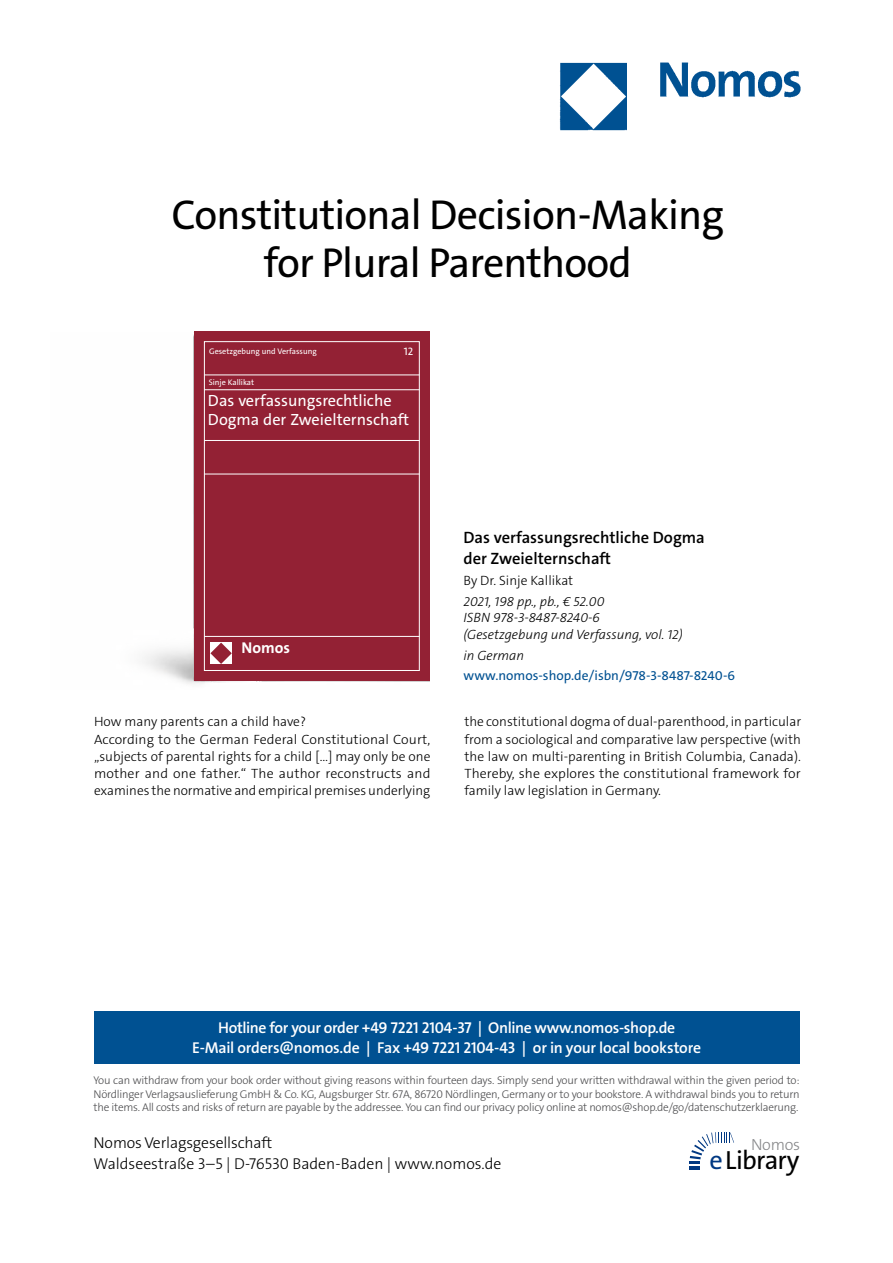
<style>
.page{position:relative;width:893px;height:1263px;background:#fff}
.page>*{position:absolute;margin:0;border:0;box-sizing:border-box;transform-origin:0 0}
.t1{font:42px/48px "The Sans Os F";letter-spacing:-.02em;color:#000;text-align:center}
.t2{font:26.4px "The Sans Os F";letter-spacing:-.03em;color:#000}
.t3{font:600 16.5px/21px "The Sans C5";color:#000}
.t4{font:16.35px/18.5px "The Sans C5";color:#fff}
.t5{font:300 16.2px "The Sans Os F";letter-spacing:-.02em;color:#87888a}
.t6{font:600 15.75px/21px "The Sans Os F";letter-spacing:-.02em;color:#fff;text-align:center}
.t7{font:300 15.75px/21px "The Sans Os F";color:#000}
.t8{font:700 15.75px "The Sans C5";color:#fff}
.t9{font:300 13.5px/17.2px "The Sans C5";color:#000}
.t10{font:italic 300 13.5px/16.5px "The Sans C5";color:#000}
.t11{font:13.5px "The Sans C5";color:#005192}
.t12{font:300 11.25px/13.5px "The Sans Os F";letter-spacing:-.02em;color:#4b4b4d;text-align:justify}
.t13{font:10.8px "The Sans C5";color:#fff}
.t14{font:8.1px "The Sans C5";color:#fff}
.s1{color:#003882}
</style>
<div class="page">
<div style="left:94px;top:1011px;width:705px;height:52px;background:#005192"></div>
<hr style="left:689px;top:1166px;width:11px;height:4px;background:#003882">
<svg style="left:689px;top:1132px;width:45px;height:32px"></svg>
<img style="left:559px;top:62px;width:242px;height:69px">
<img style="left:144px;top:335px;width:285px;height:349px">
<div style="left:194px;top:331px;width:236px;height:349px;background:#932134"></div>
<div style="left:204px;top:341px;width:216px;height:330px;border:1px solid #fff"></div>
<hr style="left:204px;top:375px;width:216px;height:1px;background:#fff">
<hr style="left:204px;top:389px;width:216px;height:1px;background:#fff">
<hr style="left:204px;top:440px;width:216px;height:1px;background:#fff">
<hr style="left:204px;top:474px;width:216px;height:1px;background:#fff">
<hr style="left:204px;top:636px;width:216px;height:1px;background:#fff">
<div style="left:210px;top:642px;width:22px;height:22px;background:#fff"></div>
<svg style="left:210px;top:643px;width:22px;height:21px"></svg>
<h1 class="t1" style="left:172px;top:195px;width:554px">Constitutional Decision-Making for Plural Parenthood</h1>
<p class="t14" style="left:209px;top:346px;width:109px">Gesetzgebung und Verfassung</p>
<p class="t14" style="left:209px;top:377px;width:47px">Sinje Kallikat</p>
<p class="t13" style="left:404px;top:345px;width:11px">12</p>
<p class="t4" style="left:208px;top:392px;width:203px">Das verfassungsrechtliche<br>Dogma der Zweielternschaft</p>
<p class="t8" style="left:242px;top:638px;width:50px">Nomos</p>
<p class="t3" style="left:463px;top:527px;width:243px">Das verfassungsrechtliche Dogma der Zweielternschaft</p>
<p class="t9" style="left:463px;top:572px;width:111px">By Dr. Sinje Kallikat</p>
<p class="t10" style="left:463px;top:593px;width:221px">2021, 198 pp., pb., € 52.00<br>ISBN 978-3-8487-8240-6 (Gesetzgebung und Verfassung, vol. 12)</p>
<p class="t10" style="left:463px;top:647px;width:62px">in German</p>
<p class="t11" style="left:463px;top:667px;width:273px">www.nomos-shop.de/isbn/978-3-8487-8240-6</p>
<p class="t9" style="left:94px;top:713px;width:338px">How many parents can a child have?<br>According to the German Federal Constitutional Court, „subjects of parental rights for a child […] may only be one mother and one father.“ The author reconstructs and examines the normative and empirical premises underlying</p>
<p class="t9" style="left:464px;top:713px;width:338px;text-align:justify">the constitutional dogma of dual-parenthood, in particular from a sociological and comparative law perspective (with the law on multi-parenting in British Columbia, Canada).<br>Thereby, she explores the constitutional framework for family law legislation in Germany.</p>
<p class="t6" style="left:192px;top:1017px;width:510px">Hotline for your order +49 7221 2104-37 | Online www.nomos-shop.de<br>E-Mail orders@nomos.de | Fax +49 7221 2104-43 | or in your local bookstore</p>
<p class="t12" style="left:94px;top:1074px;width:708px">You can withdraw from your book order without giving reasons within fourteen days. Simply send your written withdrawal within the given period to:<br>Nördlinger Verlagsauslieferung GmbH &amp; Co. KG, Augsburger Str. 67A, 86720 Nördlingen, Germany or to your bookstore. A withdrawal binds you to return the items. All costs and risks of return are payable by the addressee. You can find our privacy policy online at nomos@shop.de/go/datenschutzerklaerung.</p>
<p class="t7" style="left:94px;top:1133px;width:409px">Nomos Verlagsgesellschaft<br>Waldseestraße 3–5 | D-76530 Baden-Baden | www.nomos.de</p>
<p class="t5" style="left:751px;top:1134px;width:51px">Nomos</p>
<h2 class="t2" style="left:709px;top:1150px;width:91px"><span class="s1">e</span>Library</h2>
</div>
